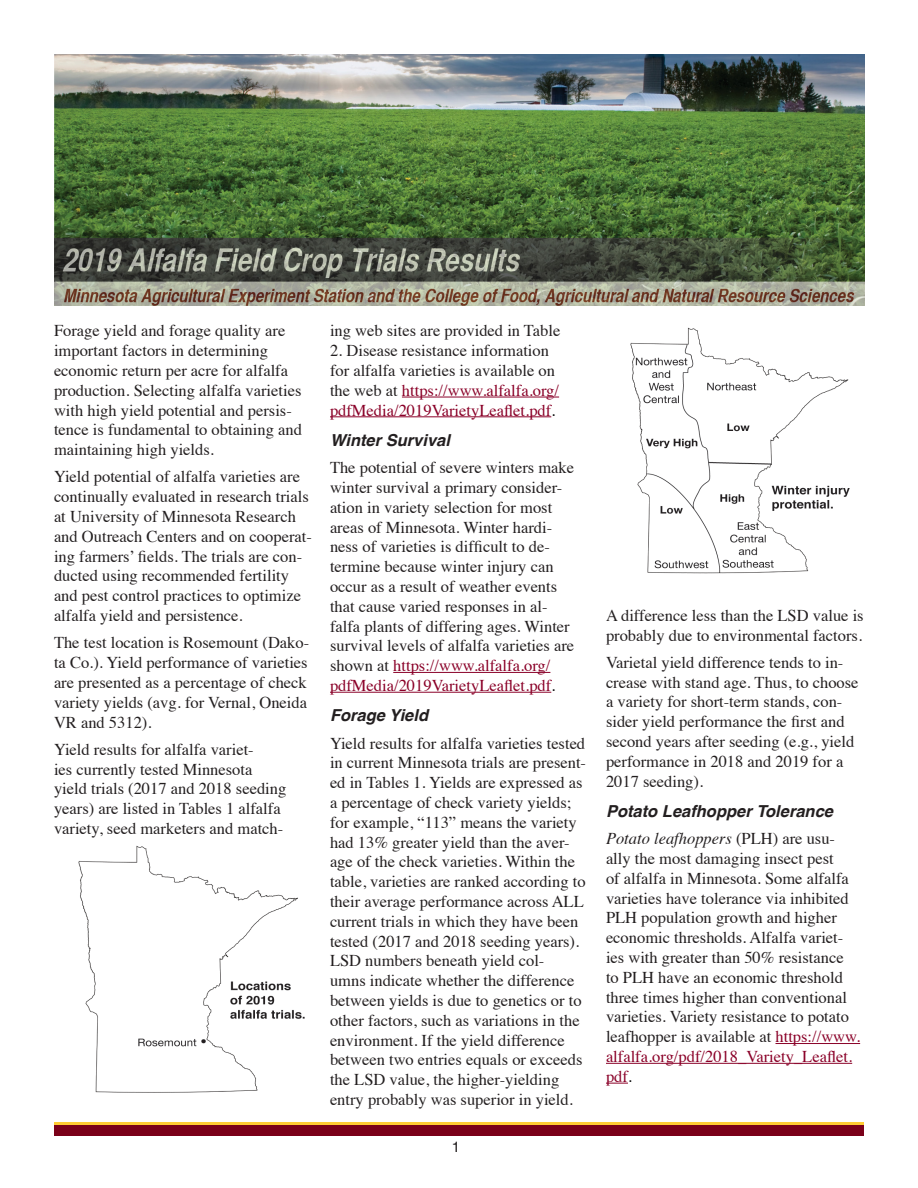
<style>
.page{position:relative;width:918px;height:1188px;background:#fff}
.page>*{position:absolute;margin:0;border:0;box-sizing:border-box;transform-origin:0 0}
.Crop_trials_Body_Tex{font:16.5px/19.8px "Times";color:#231f20}
.Subhead_-_In_Text{font:italic 700 16.5px "Helvetica";color:#231f20}
.t1{font:15px "Helvetica";color:#231f20}
.s1{color:#8a0028}
.s2{color:#000}
.s3{font-style:italic}
</style>
<div class="page">
<div style="left:54px;top:1124px;width:810px;height:12px;background:#7a0019"></div>
<hr style="left:54px;top:1122px;width:810px;height:3px;background:#fc3">
<img style="left:54px;top:54px;width:810px;height:252px">
<hr style="left:402px;top:397px;width:157px;height:1px;background:#8a0028">
<hr style="left:330px;top:416px;width:221px;height:1px;background:#8a0028">
<hr style="left:393px;top:672px;width:157px;height:1px;background:#8a0028">
<hr style="left:330px;top:692px;width:221px;height:1px;background:#8a0028">
<hr style="left:776px;top:1043px;width:84px;height:1px;background:#8a0028">
<hr style="left:606px;top:1063px;width:246px;height:1px;background:#8a0028">
<svg style="left:606px;top:1083px;width:22px;height:1px"></svg>
<img style="left:78px;top:845px;width:227px;height:248px">
<img style="left:630px;top:327px;width:220px;height:247px">
<p class="Crop_trials_Body_Tex" style="left:54px;top:320px;width:249px">Forage yield and forage quality are important factors in determining economic return per acre for alfalfa production. Selecting alfalfa varieties with high yield potential and persis&shy;tence is fundamental to obtaining and maintaining high yields.</p>
<p class="Crop_trials_Body_Tex" style="left:54px;top:466px;width:259px">Yield potential of alfalfa varieties are continually evaluated in research trials at University of Minnesota Research and Outreach Centers and on cooperat&shy;ing farmers’ fields. The trials are con&shy;ducted using recommended fertility and pest control practices to optimize alfalfa yield and persistence.</p>
<p class="Crop_trials_Body_Tex" style="left:54px;top:632px;width:257px">The test location is Rosemount (Dako&shy;ta Co.). Yield performance of varieties are presented as a percentage of check variety yields (avg. for Vernal, Oneida VR and 5312).</p>
<p class="Crop_trials_Body_Tex" style="left:54px;top:738px;width:234px">Yield results for alfalfa variet-<br>ies currently tested Minnesota yield trials (2017 and 2018 seeding years) are listed in Tables 1 alfalfa variety, seed marketers and match-</p>
<p class="Crop_trials_Body_Tex" style="left:330px;top:320px;width:232px">ing web sites are provided in Table</p>
<p class="Crop_trials_Body_Tex" style="left:330px;top:339px;width:231px">2. Disease resistance information for alfalfa varieties is available on the web at <span class="s1">https://www.alfalfa.org/ pdfMedia/2019VarietyLeaflet.pdf</span><span class="s2">.</span></p>
<p class="Subhead_-_In_Text" style="left:330px;top:426px;width:121px">Winter Survival</p>
<p class="Crop_trials_Body_Tex" style="left:330px;top:456px;width:246px">The potential of severe winters make winter survival a primary consider&shy;ation in variety selection for most areas of Minnesota. Winter hardi&shy;ness of varieties is difficult to de&shy;termine because winter injury can occur as a result of weather events that cause varied responses in al&shy;falfa plants of differing ages. Winter survival levels of alfalfa varieties are shown at <span class="s1">https://www.alfalfa.org/ pdfMedia/2019VarietyLeaflet.pdf</span><span class="s2">.</span></p>
<p class="Subhead_-_In_Text" style="left:330px;top:702px;width:100px">Forage Yield</p>
<p class="Crop_trials_Body_Tex" style="left:330px;top:732px;width:258px">Yield results for alfalfa varieties tested in current Minnesota trials are present&shy;ed in Tables 1. Yields are expressed as a percentage of check variety yields; for example, “113” means the variety had 13% greater yield than the aver&shy;age of the check varieties. Within the table, varieties are ranked according to their average performance across ALL current trials in which they have been tested (2017 and 2018 seeding years).<br>LSD numbers beneath yield col-<br>umns indicate whether the difference between yields is due to genetics or to other factors, such as variations in the environment. If the yield difference between two entries equals or exceeds the LSD value, the higher-yielding entry probably was superior in yield.</p>
<p class="t1" style="left:452px;top:1136px;width:10px">1</p>
<p class="Crop_trials_Body_Tex" style="left:606px;top:604px;width:259px">A difference less than the LSD value is probably due to environmental factors.</p>
<p class="Crop_trials_Body_Tex" style="left:606px;top:651px;width:254px">Varietal yield difference tends to in&shy;crease with stand age. Thus, to choose a variety for short-term stands, con&shy;sider yield performance the first and second years after seeding (e.g., yield performance in 2018 and 2019 for a 2017 seeding).</p>
<p class="Subhead_-_In_Text" style="left:606px;top:798px;width:229px">Potato Leafhopper Tolerance</p>
<p class="Crop_trials_Body_Tex" style="left:606px;top:827px;width:256px"><span class="s3">Potato leafhoppers</span> (PLH) are usu&shy;ally the most damaging insect pest<br>of alfalfa in Minnesota. Some alfalfa varieties have tolerance via inhibited PLH population growth and higher economic thresholds. Alfalfa variet&shy;ies with greater than 50% resistance to PLH have an economic threshold three times higher than conventional varieties. Variety resistance to potato leafhopper is available at <span class="s1">https://www. alfalfa.org/pdf/2018_Variety_Leaflet. pdf</span><span class="s2">.</span></p>
</div>
